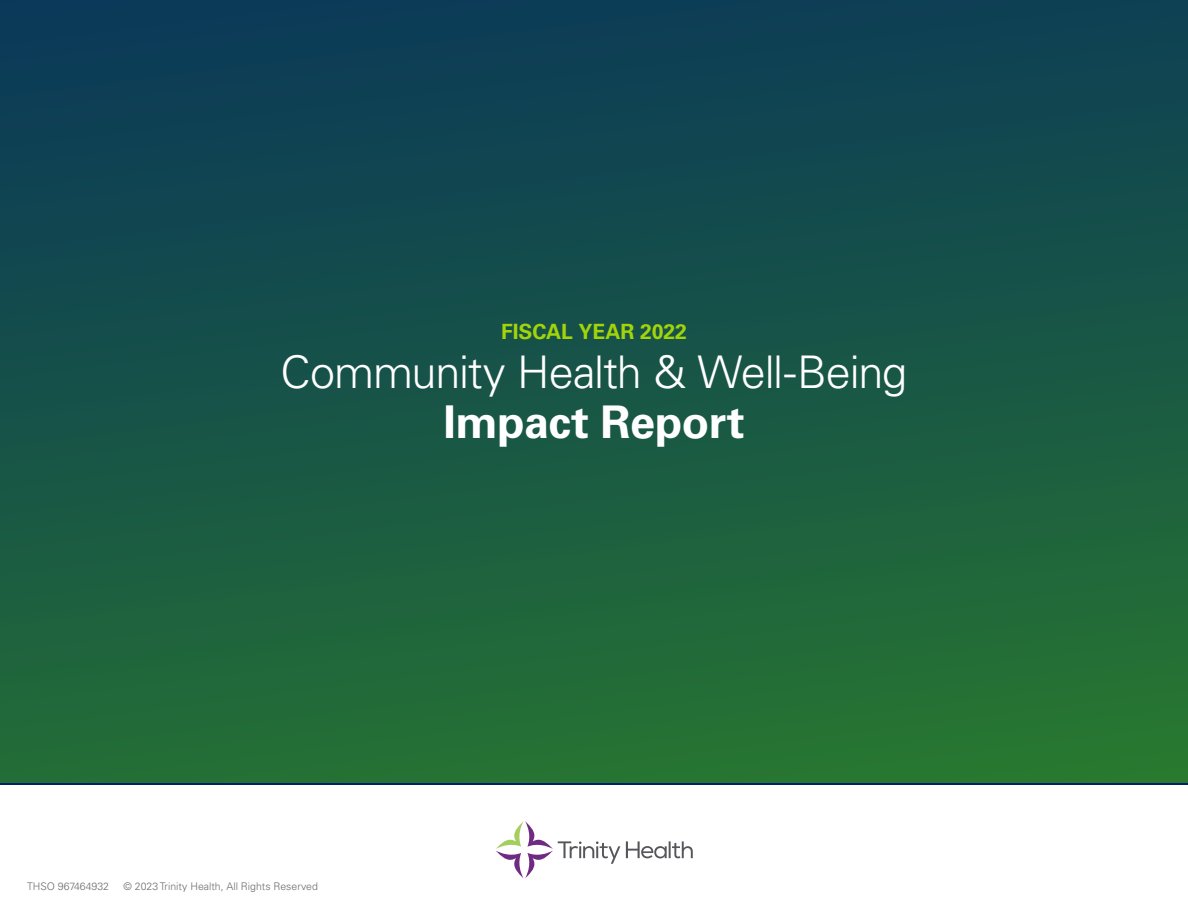
<style>
.page{position:relative;width:1188px;height:918px;background:#fff}
.page>*{position:absolute;margin:0;border:0;box-sizing:border-box;transform-origin:0 0}
.t1{font:300 45px "Univers LT Std";letter-spacing:-.025em;color:#fff}
.t2{font:700 45px "Univers LT Std";letter-spacing:-.01em;color:#fff}
.t3{font:700 21px "Univers LT Std";letter-spacing:-.005em;color:#a2d40a}
.t4{font:300 10.5px "Univers LT Std";color:#6c6d70}
</style>
<div class="page">
<div style="left:0;top:0;width:1188px;height:783px;background:linear-gradient(to bottom,#0b3b58,#267233)"></div>
<svg style="left:626px;top:841px;width:67px;height:17px"></svg>
<svg style="left:496px;top:821px;width:124px;height:57px"></svg>
<h2 class="t3" style="left:501px;top:319px;width:187px">FISCAL YEAR 2022</h2>
<h1 class="t1" style="left:281px;top:345px;width:628px">Community Health &amp; Well-Being</h1>
<h1 class="t2" style="left:443px;top:396px;width:303px">Impact Report</h1>
<p class="t4" style="left:27px;top:880px;width:84px">THSO 967464932</p>
<p class="t4" style="left:124px;top:880px;width:196px">© 2023 Trinity Health, All Rights Reserved</p>
</div>
